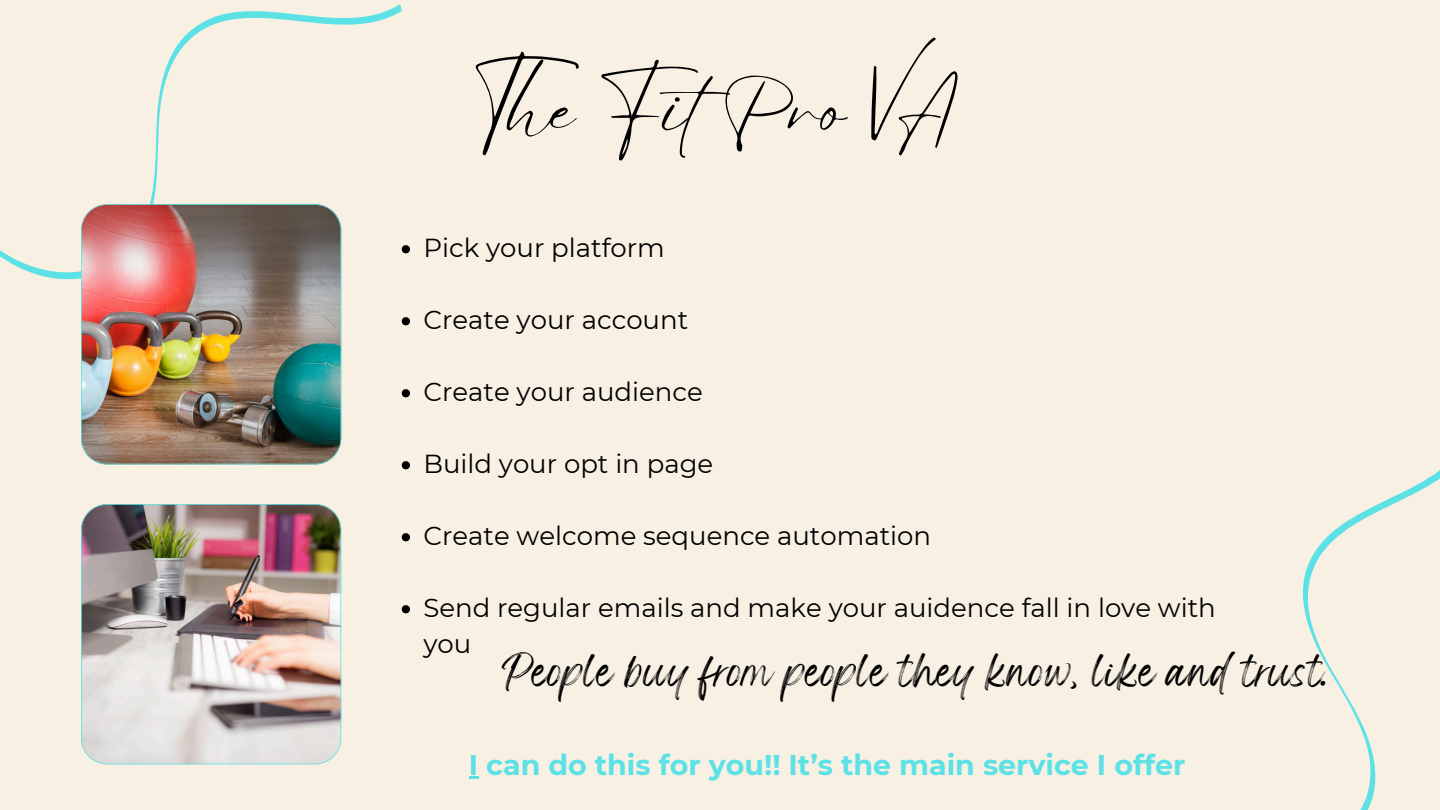
<style>
.page{position:relative;width:1440px;height:810px;background:#f8f0e3}
.page>*{position:absolute;margin:0;border:0;box-sizing:border-box;transform-origin:0 0}
.t1{font:72.9px "Eyesome Script";color:#000}
.t2{font:700 28.5px "Montserrat";color:#5ce1e6}
.t3{font:26px/36px "Montserrat";color:#000}
.t4{font:25px "Wonderful Branding";color:#000}
</style>
<div class="page">
<svg style="left:0;top:4px;width:408px;height:310px"></svg>
<img style="left:81px;top:204px;width:260px;height:260px">
<img style="left:81px;top:504px;width:260px;height:260px">
<svg style="left:1302px;top:470px;width:138px;height:340px"></svg>
<svg style="left:469px;top:777px;width:9px;height:2px"></svg>
<svg style="left:402px;top:245px;width:8px;height:8px"></svg>
<svg style="left:402px;top:317px;width:8px;height:8px"></svg>
<svg style="left:402px;top:389px;width:8px;height:8px"></svg>
<svg style="left:402px;top:461px;width:8px;height:8px"></svg>
<svg style="left:402px;top:533px;width:8px;height:8px"></svg>
<svg style="left:402px;top:605px;width:8px;height:8px"></svg>
<p class="t1" style="left:472px;top:61px;width:482px">The FitPro VA</p>
<p class="t3" style="left:423px;top:230px;width:243px">Pick your platform</p>
<p class="t3" style="left:423px;top:302px;width:266px">Create your account</p>
<p class="t3" style="left:423px;top:374px;width:281px">Create your audience</p>
<p class="t3" style="left:423px;top:446px;width:291px">Build your opt in page</p>
<p class="t3" style="left:423px;top:518px;width:509px">Create welcome sequence automation</p>
<p class="t3" style="left:423px;top:590px;width:794px">Send regular emails and make your auidence fall in love with you</p>
<p class="t4" style="left:502px;top:666px;width:829px">People buy from people they know, like and trust.</p>
<p class="t2" style="left:469px;top:748px;width:718px">I can do this for you!! It’s the main service I offer</p>
</div>
